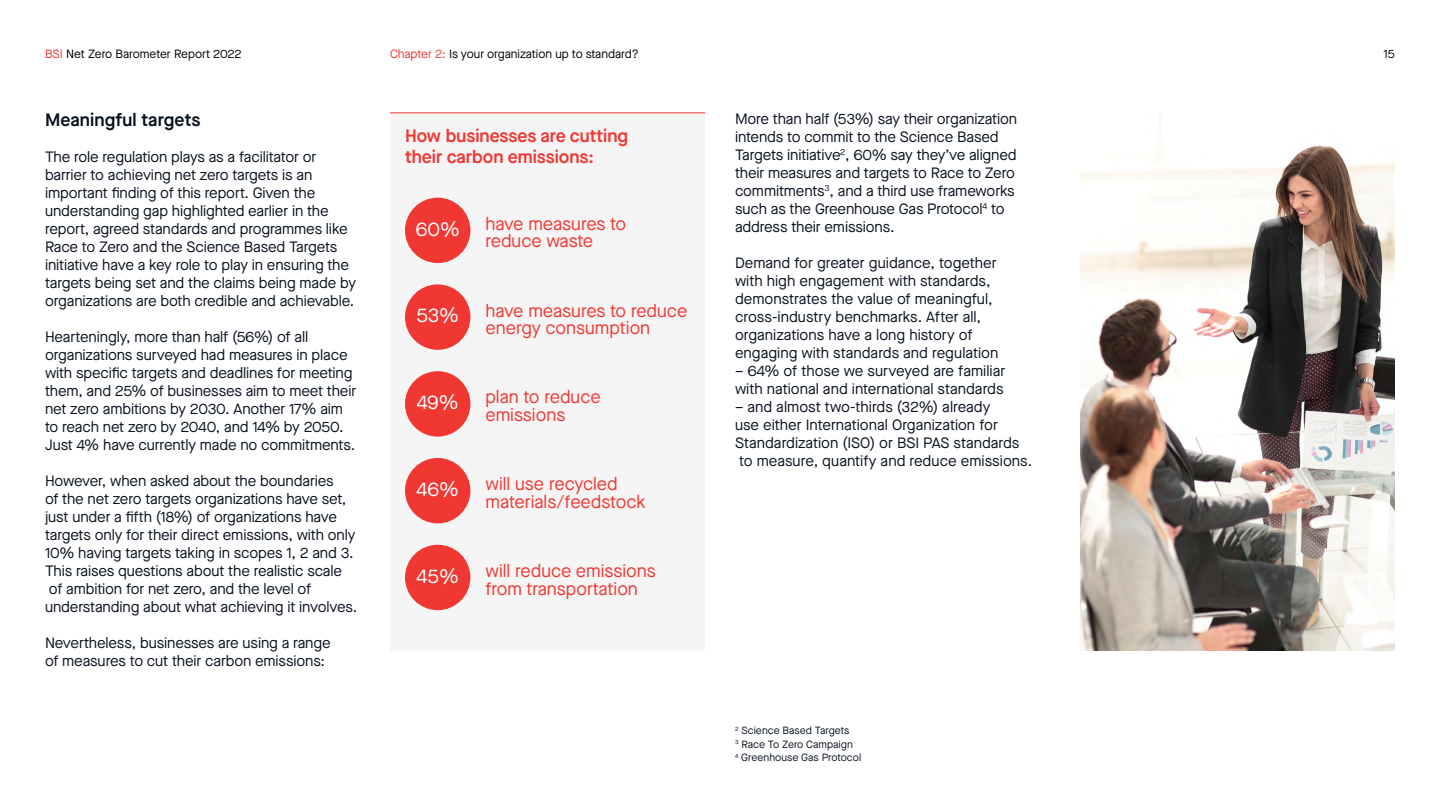
<style>
.page{position:relative;width:1440px;height:810px;background:#fff}
.page>*{position:absolute;margin:0;border:0;box-sizing:border-box;transform-origin:0 0}
.t1{font:19.73px "Maison Neue";letter-spacing:-.01em;color:#fff}
.t2{font:18px/17.7px "Maison Neue";color:#f03732}
.t3{font:600 18px/21px "Maison Neue";color:#f03732}
.t4{font:600 18px "Maison Neue";letter-spacing:.005em;color:#08121f}
.t5{font:15px/18px "Maison Neue";letter-spacing:-.01em;color:#08121f}
.t6{font:12px "Maison Neue";color:#000}
.t7{font:10.5px/13.5px "Maison Neue";color:#08121f}
.s1{color:#f03732}
</style>
<div class="page">
<div style="left:390px;top:112px;width:315px;height:539px;background:#f5f5f5"></div>
<div style="left:405px;top:198px;width:65px;height:65px;background:#f03732;border-radius:50%"></div>
<div style="left:405px;top:284px;width:65px;height:66px;background:#f03732;border-radius:50%"></div>
<div style="left:405px;top:371px;width:65px;height:66px;background:#f03732;border-radius:50%"></div>
<div style="left:405px;top:458px;width:65px;height:65px;background:#f03732;border-radius:50%"></div>
<div style="left:405px;top:545px;width:65px;height:65px;background:#f03732;border-radius:50%"></div>
<hr style="left:390px;top:112px;width:315px;height:1px;background:#f03732">
<img style="left:1080px;top:145px;width:315px;height:506px">
<p class="t6" style="left:45px;top:46px;width:198px"><span class="s1">BSI</span> Net Zero Barometer Report 2022</p>
<p class="t6" style="left:390px;top:46px;width:250px"><span class="s1">Chapter 2:</span> Is your organization up to standard?</p>
<p class="t6" style="left:1384px;top:46px;width:13px">15</p>
<p class="t4" style="left:45px;top:107px;width:157px">Meaningful targets</p>
<p class="t5" style="left:45px;top:148px;width:313px">The role regulation plays as a facilitator or barrier to achieving net zero targets is an important finding of this report. Given the understanding gap highlighted earlier in the report, agreed standards and programmes like Race to Zero and the Science Based Targets initiative have a key role to play in ensuring the targets being set and the claims being made by organizations are both credible and achievable.</p>
<p class="t5" style="left:45px;top:328px;width:313px">Hearteningly, more than half (56%) of all organizations surveyed had measures in place with specific targets and deadlines for meeting them, and 25% of businesses aim to meet their net zero ambitions by 2030. Another 17% aim to reach net zero by 2040, and 14% by 2050.<br>Just 4% have currently made no commitments.</p>
<p class="t5" style="left:45px;top:472px;width:314px">However, when asked about the boundaries<br>of the net zero targets organizations have set, just under a fifth (18%) of organizations have targets only for their direct emissions, with only 10% having targets taking in scopes 1, 2 and 3.<br>This raises questions about the realistic scale of ambition for net zero, and the level of understanding about what achieving it involves.</p>
<p class="t5" style="left:45px;top:634px;width:287px">Nevertheless, businesses are using a range of measures to cut their carbon emissions:</p>
<p class="t3" style="left:405px;top:124px;width:225px">How businesses are cutting their carbon emissions:</p>
<h1 class="t1" style="left:416px;top:216px;width:46px">60%</h1>
<p class="t2" style="left:485px;top:215px;width:142px">have measures to reduce waste</p>
<h1 class="t1" style="left:416px;top:302px;width:44px">53%</h1>
<p class="t2" style="left:485px;top:301px;width:203px">have measures to reduce energy consumption</p>
<h1 class="t1" style="left:417px;top:389px;width:43px">49%</h1>
<p class="t2" style="left:485px;top:388px;width:117px">plan to reduce emissions</p>
<h1 class="t1" style="left:416px;top:476px;width:44px">46%</h1>
<p class="t2" style="left:485px;top:475px;width:162px">will use recycled materials/feedstock</p>
<h1 class="t1" style="left:417px;top:563px;width:44px">45%</h1>
<p class="t2" style="left:485px;top:562px;width:172px">will reduce emissions from transportation</p>
<p class="t5" style="left:735px;top:109px;width:284px">More than half (53%) say their organization intends to commit to the Science Based Targets initiative<sup>2</sup>, 60% say they’ve aligned their measures and targets to Race to Zero commitments<sup>3</sup>, and a third use frameworks such as the Greenhouse Gas Protocol<sup>4</sup> to address their emissions.</p>
<p class="t5" style="left:735px;top:253px;width:265px">Demand for greater guidance, together with high engagement with standards, demonstrates the value of meaningful, cross-industry benchmarks. After all, organizations have a long history of engaging with standards and regulation</p>
<p class="t5" style="left:735px;top:361px;width:272px">– 64% of those we surveyed are familiar with national and international standards</p>
<p class="t5" style="left:735px;top:397px;width:299px">– and almost two-thirds (32%) already<br>use either International Organization for Standardization (ISO) or BSI PAS standards to measure, quantify and reduce emissions.</p>
<p class="t7" style="left:735px;top:724px;width:128px"><sup>2</sup> Science Based Targets<br><sup>3</sup> Race To Zero Campaign<br><sup>4</sup> Greenhouse Gas Protocol</p>
</div>
